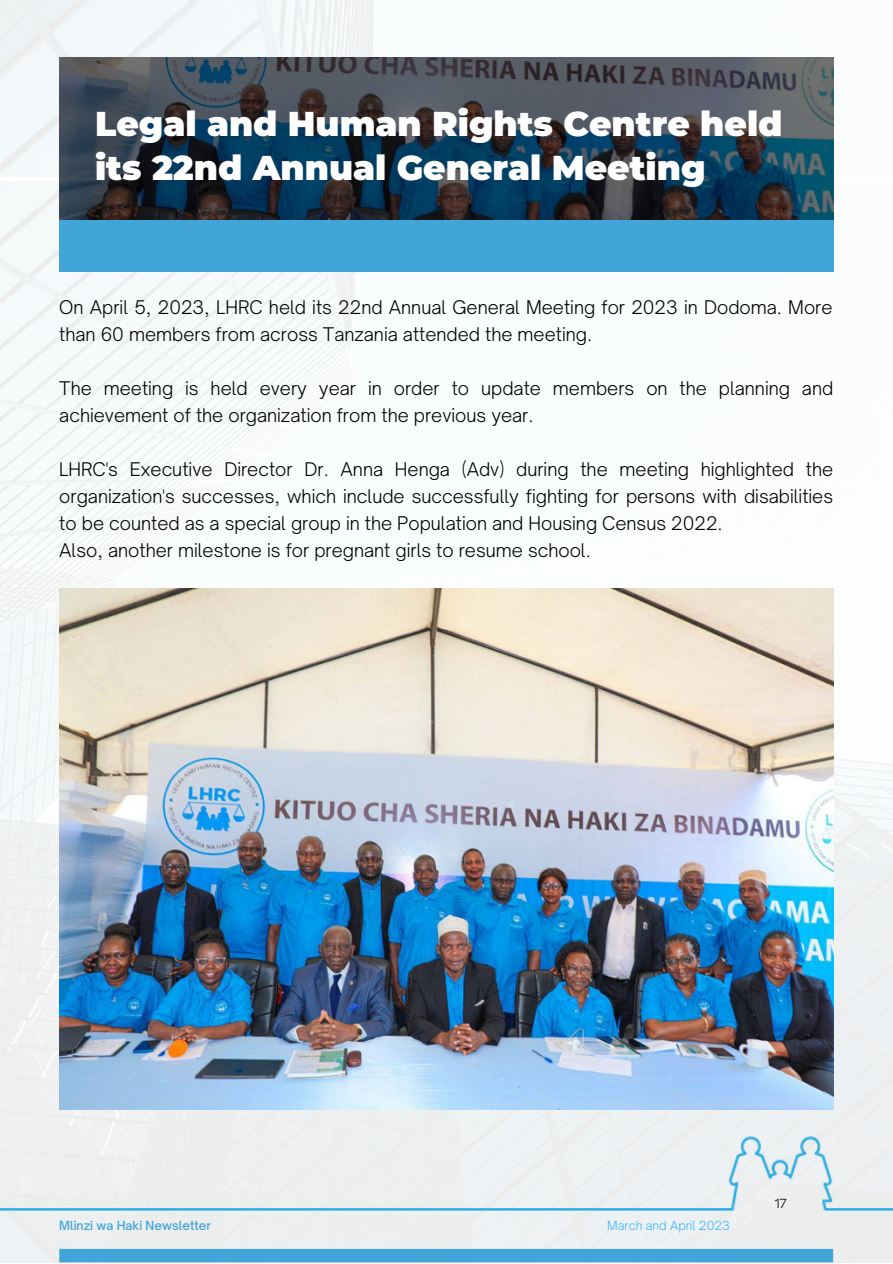
<style>
.page{position:relative;width:893px;height:1264px;background:#fff}
.page>*{position:absolute;margin:0;border:0;box-sizing:border-box;transform-origin:0 0}
.t1{font:900 34.5px/43.8px "Montserrat";color:#fff}
.t2{font:300 18px/27px "Open Sauce One";color:#000}
.t3{font:500 12px "Open Sauce One";color:#41a6d7}
.t4{font:300 12px "Open Sauce One";color:#38b6ff}
.t5{font:300 12px "Open Sauce One";color:#000}
</style>
<div class="page">
<img style="left:0;top:0;width:892px;height:1262px">
<div style="left:59px;top:1248px;width:774px;height:14px;background:#41a6d7"></div>
<div style="left:0;top:1118px;width:892px;height:101px;background:#edeff0"></div>
<hr style="left:0;top:177px;width:892px;height:4px;background:#fff">
<svg style="left:59px;top:58px;width:774px;height:163px;background:#304251"></svg>
<div style="left:59px;top:221px;width:774px;height:51px;background:#41a6d7"></div>
<img style="left:59px;top:588px;width:774px;height:521px">
<p class="t1" style="left:95px;top:101px;width:689px">Legal and Human Rights Centre held its 22nd Annual General Meeting</p>
<p class="t2" style="left:59px;top:294px;width:774px">On April 5, 2023, LHRC held its 22nd Annual General Meeting for 2023 in Dodoma. More than 60 members from across Tanzania attended the meeting.</p>
<p class="t2" style="left:59px;top:374px;width:775px">The meeting is held every year in order to update members on the planning and achievement of the organization from the previous year.</p>
<p class="t2" style="left:59px;top:455px;width:775px;text-align:justify">LHRC's Executive Director Dr. Anna Henga (Adv) during the meeting highlighted the organization's successes, which include successfully fighting for persons with disabilities to be counted as a special group in the Population and Housing Census 2022.</p>
<p class="t2" style="left:59px;top:536px;width:533px">Also, another milestone is for pregnant girls to resume school.</p>
<p class="t3" style="left:59px;top:1217px;width:153px">Mlinzi wa Haki Newsletter</p>
<p class="t4" style="left:607px;top:1217px;width:124px">March and April 2023</p>
<p class="t5" style="left:774px;top:1195px;width:14px">17</p>
</div>
